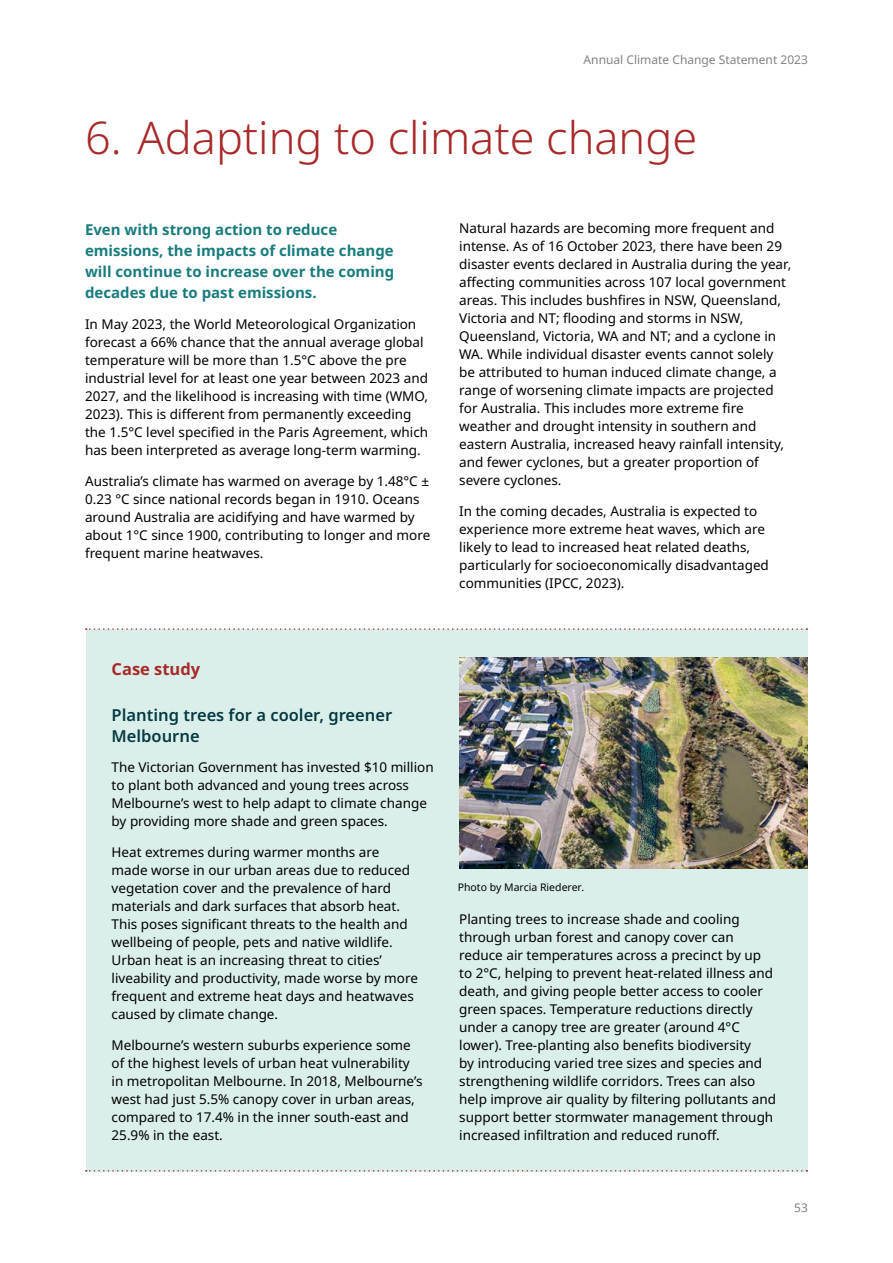
<style>
.page{position:relative;width:893px;height:1263px;background:#fff}
.page>*{position:absolute;margin:0;border:0;box-sizing:border-box;transform-origin:0 0}
.Heading_1{font:300 45px "Noto Sans";color:#a82929}
.t1{font:600 16.5px/21px "Noto Sans";color:#053a42}
.t2{font:700 16.5px "Noto Sans";color:#a82929}
.introparra{font:700 15px/21px "Noto Sans";color:#187c7d}
.WF_Body{font:13.5px/18px "Noto Sans";color:#000}
.t3{font:12px "Noto Sans";color:#808285}
.WF_Body-2{font:10.5px "Noto Sans";color:#000}
</style>
<div class="page">
<div style="left:86px;top:629px;width:721px;height:542px;background:#daefea"></div>
<img style="left:459px;top:657px;width:349px;height:211px">
<svg style="left:86px;top:628px;width:721px;height:2px"></svg>
<svg style="left:86px;top:1170px;width:721px;height:1px"></svg>
<p class="t3" style="left:584px;top:51px;width:226px">Annual Climate Change Statement 2023</p>
<p class="Heading_1" style="left:85px;top:106px;width:614px">6. Adapting to climate change</p>
<p class="introparra" style="left:85px;top:219px;width:311px">Even with strong action to reduce emissions, the impacts of climate change will continue to increase over the coming decades due to past emissions.</p>
<p class="WF_Body" style="left:85px;top:315px;width:345px">In May 2023, the World Meteorological Organization forecast a 66% chance that the annual average global temperature will be more than 1.5°C above the pre industrial level for at least one year between 2023 and 2027, and the likelihood is increasing with time (WMO, 2023). This is different from permanently exceeding the 1.5°C level specified in the Paris Agreement, which has been interpreted as average long-term warming.</p>
<p class="WF_Body" style="left:85px;top:472px;width:347px">Australia’s climate has warmed on average by 1.48°C ± 0.23 °C since national records began in 1910. Oceans around Australia are acidifying and have warmed by about 1°C since 1900, contributing to longer and more frequent marine heatwaves.</p>
<p class="WF_Body" style="left:459px;top:220px;width:334px">Natural hazards are becoming more frequent and intense. As of 16 October 2023, there have been 29 disaster events declared in Australia during the year, affecting communities across 107 local government areas. This includes bushfires in NSW, Queensland, Victoria and NT; flooding and storms in NSW, Queensland, Victoria, WA and NT; and a cyclone in WA. While individual disaster events cannot solely be attributed to human induced climate change, a range of worsening climate impacts are projected for Australia. This includes more extreme fire weather and drought intensity in southern and eastern Australia, increased heavy rainfall intensity, and fewer cyclones, but a greater proportion of severe cyclones.</p>
<p class="WF_Body" style="left:459px;top:503px;width:311px">In the coming decades, Australia is expected to experience more extreme heat waves, which are likely to lead to increased heat related deaths, particularly for socioeconomically disadvantaged communities (IPCC, 2023).</p>
<h4 class="t2" style="left:112px;top:657px;width:90px">Case study</h4>
<h4 class="t1" style="left:112px;top:705px;width:282px">Planting trees for a cooler, greener<br>Melbourne</h4>
<p class="WF_Body" style="left:112px;top:759px;width:324px">The Victorian Government has invested $10 million to plant both advanced and young trees across Melbourne’s west to help adapt to climate change by providing more shade and green spaces.</p>
<p class="WF_Body" style="left:112px;top:844px;width:308px">Heat extremes during warmer months are made worse in our urban areas due to reduced vegetation cover and the prevalence of hard materials and dark surfaces that absorb heat.<br>This poses significant threats to the health and wellbeing of people, pets and native wildlife.<br>Urban heat is an increasing threat to cities’ liveability and productivity, made worse by more frequent and extreme heat days and heatwaves caused by climate change.</p>
<p class="WF_Body" style="left:112px;top:1036px;width:312px">Melbourne’s western suburbs experience some of the highest levels of urban heat vulnerability in metropolitan Melbourne. In 2018, Melbourne’s west had just 5.5% canopy cover in urban areas, compared to 17.4% in the inner south‑east and 25.9% in the east.</p>
<p class="WF_Body-2" style="left:458px;top:879px;width:128px">Photo by Marcia Riederer.</p>
<p class="WF_Body" style="left:459px;top:910px;width:318px">Planting trees to increase shade and cooling through urban forest and canopy cover can reduce air temperatures across a precinct by up to 2°C, helping to prevent heat‑related illness and death, and giving people better access to cooler green spaces. Temperature reductions directly under a canopy tree are greater (around 4°C lower). Tree‑planting also benefits biodiversity<br>by introducing varied tree sizes and species and strengthening wildlife corridors. Trees can also help improve air quality by filtering pollutants and support better stormwater management through increased infiltration and reduced runoff.</p>
<p class="t3" style="left:794px;top:1199px;width:15px">53</p>
</div>
